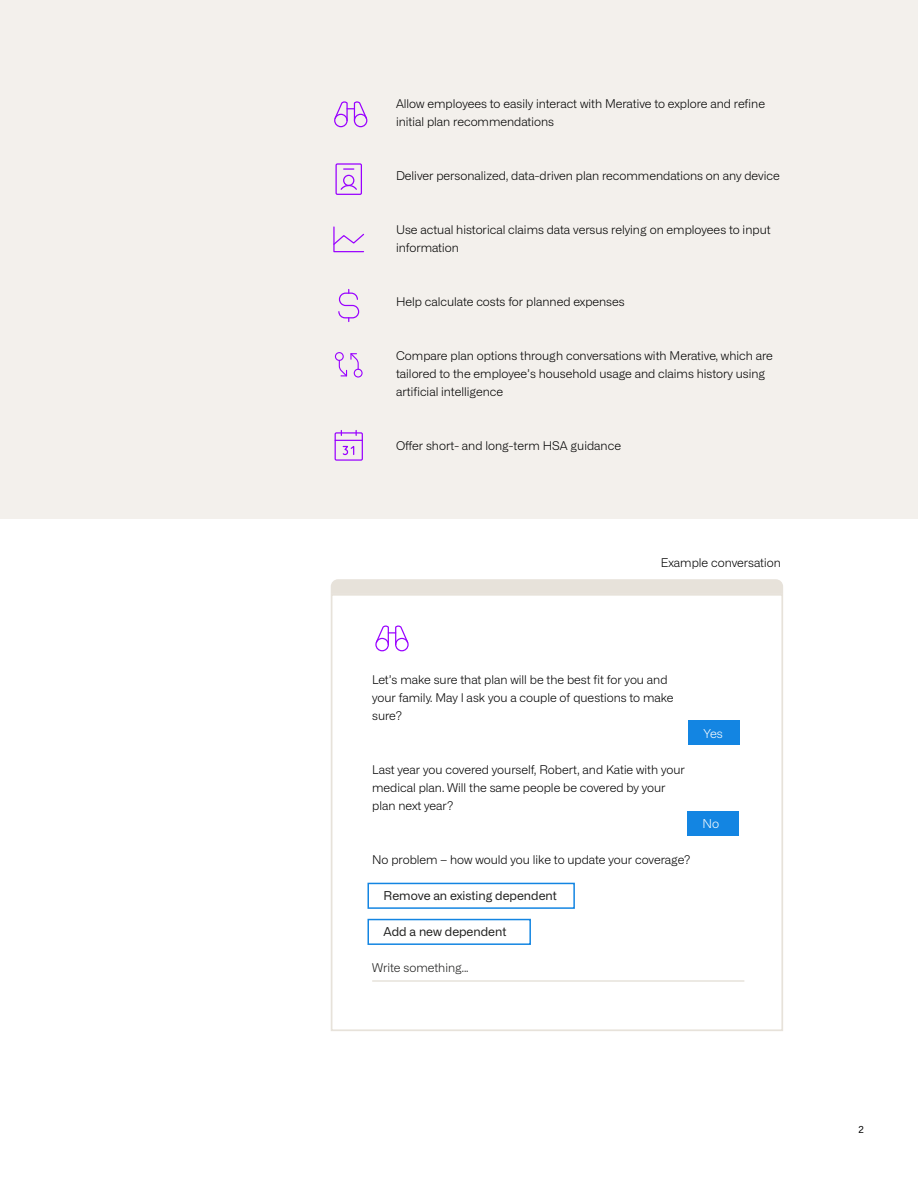
<style>
.page{position:relative;width:918px;height:1188px;background:#fff}
.page>*{position:absolute;margin:0;border:0;box-sizing:border-box;transform-origin:0 0}
.Standard_Copy__Allia{font:12.15px "Alliance No.1";color:#20201f}
.Standard_Copy__Allia-2{font:300 12.15px "Alliance No.1";color:#fff}
.Small_Copy__Alliance{font:300 12px/18px "Alliance No.1";color:#000}
.Small_Copy__Alliance-2{font:300 12px "Alliance No.1";color:#20201f}
.t1{font:9.75px "Alliance No.1";color:#000}
</style>
<div class="page">
<div style="left:331px;top:579px;width:452px;height:15px;background:#e7e2da"></div>
<div style="left:331px;top:594px;width:452px;height:437px;border:2px solid #e7e2da"></div>
<hr style="left:372px;top:980px;width:372px;height:2px;background:#e7e2da">
<div style="left:0;top:0;width:918px;height:518px;background:#f3f0ec"></div>
<svg style="left:376px;top:626px;width:32px;height:17px"></svg>
<div style="left:375px;top:638px;width:14px;height:13px;border:1px solid #90f;border-radius:50%"></div>
<div style="left:395px;top:638px;width:14px;height:13px;border:1px solid #90f;border-radius:50%"></div>
<div style="left:343px;top:175px;width:11px;height:11px;border:1px solid #90f;border-radius:50%"></div>
<svg style="left:340px;top:184px;width:17px;height:6px"></svg>
<div style="left:335px;top:163px;width:27px;height:32px;border:1px solid #90f"></div>
<svg style="left:344px;top:168px;width:10px;height:2px"></svg>
<svg style="left:333px;top:226px;width:31px;height:27px"></svg>
<svg style="left:338px;top:289px;width:22px;height:33px"></svg>
<div style="left:354px;top:369px;width:9px;height:9px;border:1px solid #90f;border-radius:50%"></div>
<div style="left:335px;top:352px;width:9px;height:9px;border:1px solid #90f;border-radius:50%"></div>
<svg style="left:338px;top:352px;width:21px;height:25px"></svg>
<div style="left:335px;top:432px;width:28px;height:29px;border:1px solid #90f"></div>
<svg style="left:335px;top:430px;width:27px;height:26px"></svg>
<div style="left:688px;top:720px;width:52px;height:25px;background:#1385e2"></div>
<div style="left:687px;top:812px;width:52px;height:24px;background:#1385e2"></div>
<div style="left:368px;top:883px;width:207px;height:26px;background:#fff;border:2px solid #1385e2"></div>
<div style="left:368px;top:919px;width:163px;height:26px;background:#fff;border:2px solid #1385e2"></div>
<svg style="left:334px;top:102px;width:34px;height:20px"></svg>
<div style="left:334px;top:114px;width:14px;height:13px;border:1px solid #90f;border-radius:50%"></div>
<div style="left:354px;top:114px;width:13px;height:13px;border:1px solid #90f;border-radius:50%"></div>
<p class="Small_Copy__Alliance" style="left:396px;top:95px;width:371px">Allow employees to easily interact with Merative to explore and refine initial plan recommendations</p>
<p class="Small_Copy__Alliance" style="left:396px;top:167px;width:385px">Deliver personalized, data-driven plan recommendations on any device</p>
<p class="Small_Copy__Alliance" style="left:396px;top:221px;width:376px">Use actual historical claims data versus relying on employees to input information</p>
<p class="Small_Copy__Alliance" style="left:396px;top:293px;width:230px">Help calculate costs for planned expenses</p>
<p class="Small_Copy__Alliance" style="left:396px;top:347px;width:378px">Compare plan options through conversations with Merative, which are tailored to the employee’s household usage and claims history using artificial intelligence</p>
<p class="Small_Copy__Alliance" style="left:396px;top:437px;width:227px">Offer short- and long-term HSA guidance</p>
<p class="Small_Copy__Alliance" style="left:661px;top:554px;width:122px">Example conversation</p>
<p class="Small_Copy__Alliance" style="left:372px;top:671px;width:303px">Let’s make sure that plan will be the best fit for you and your family. May I ask you a couple of questions to make sure?</p>
<p class="Small_Copy__Alliance" style="left:372px;top:761px;width:314px">Last year you covered yourself, Robert, and Katie with your medical plan. Will the same people be covered by your plan next year?</p>
<p class="Small_Copy__Alliance" style="left:372px;top:851px;width:320px">No problem – how would you like to update your coverage?</p>
<p class="Standard_Copy__Allia" style="left:384px;top:888px;width:175px">Remove an existing dependent</p>
<p class="Standard_Copy__Allia" style="left:384px;top:924px;width:124px">Add a new dependent</p>
<p class="Small_Copy__Alliance-2" style="left:372px;top:960px;width:98px">Write something...</p>
<p class="Standard_Copy__Allia-2" style="left:703px;top:726px;width:21px">Yes</p>
<p class="Standard_Copy__Allia-2" style="left:702px;top:816px;width:18px">No</p>
<p class="t1" style="left:859px;top:1123px;width:7px">2</p>
</div>
